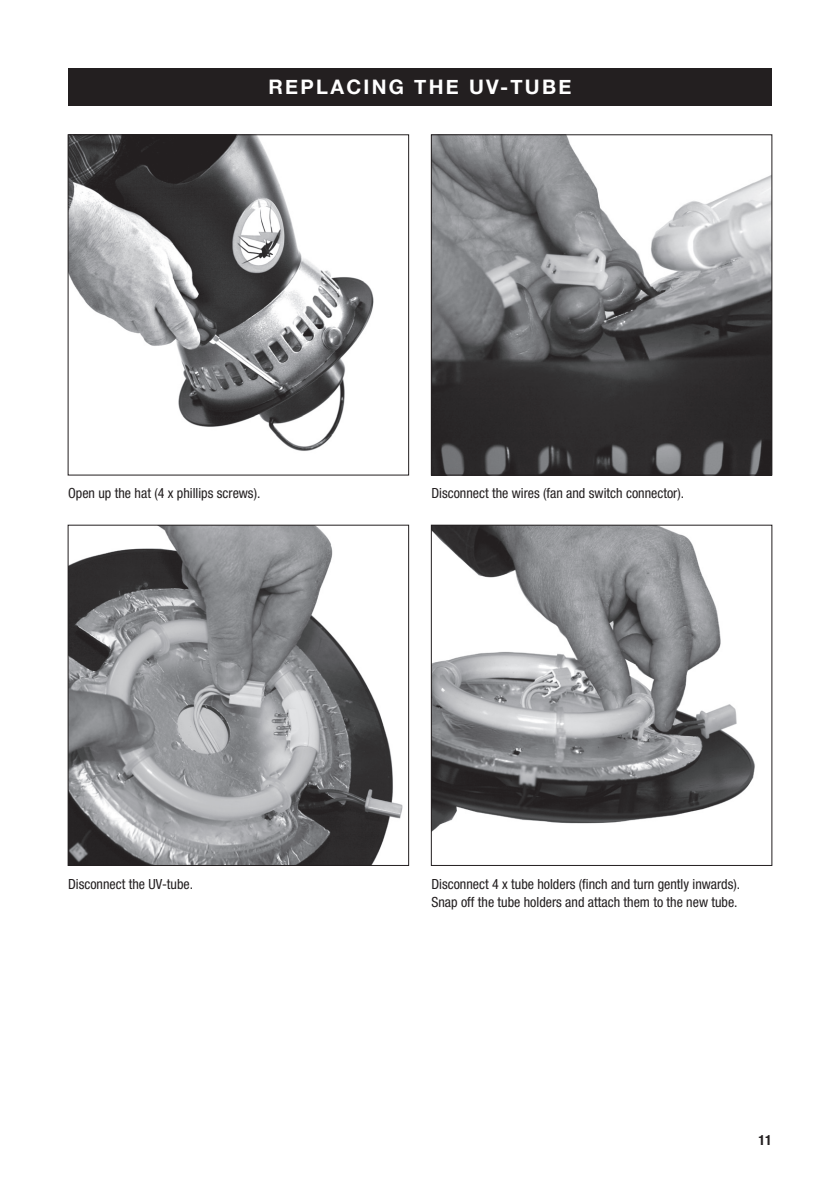
<style>
.page{position:relative;width:840px;height:1191px;background:#fff}
.page>*{position:absolute;margin:0;border:0;box-sizing:border-box;transform-origin:0 0}
.t1{font:700 20px "Helvetica Neue";letter-spacing:.115em;color:#fff}
.t2{font:condensed 14px/18px "Helvetica Neue";color:#231f20}
.t3{font:700 condensed 14px "Helvetica Neue";color:#231f20}
</style>
<div class="page">
<img style="left:70px;top:136px;width:304px;height:315px">
<div style="left:68px;top:134px;width:341px;height:341px;border:1px solid #231f20"></div>
<img style="left:432px;top:136px;width:337px;height:337px">
<div style="left:430px;top:134px;width:341px;height:341px;border:1px solid #231f20"></div>
<img style="left:432px;top:527px;width:323px;height:305px">
<div style="left:430px;top:525px;width:341px;height:341px;border:1px solid #231f20"></div>
<img style="left:70px;top:527px;width:333px;height:337px">
<div style="left:68px;top:525px;width:341px;height:341px;border:1px solid #231f20"></div>
<div style="left:68px;top:68px;width:703px;height:37px;background:#231f20"></div>
<h1 class="t1" style="left:268px;top:74px;width:304px">REPLACING THE UV-TUBE</h1>
<p class="t2" style="left:68px;top:484px;width:194px">Open up the hat (4 x phillips screws).</p>
<p class="t2" style="left:68px;top:875px;width:126px">Disconnect the UV-tube.</p>
<p class="t2" style="left:431px;top:484px;width:254px">Disconnect the wires (fan and switch connector).</p>
<p class="t2" style="left:431px;top:875px;width:310px">Disconnect 4 x tube holders (finch and turn gently inwards).<br>Snap off the tube holders and attach them to the new tube.</p>
<p class="t3" style="left:758px;top:1131px;width:15px">11</p>
</div>
